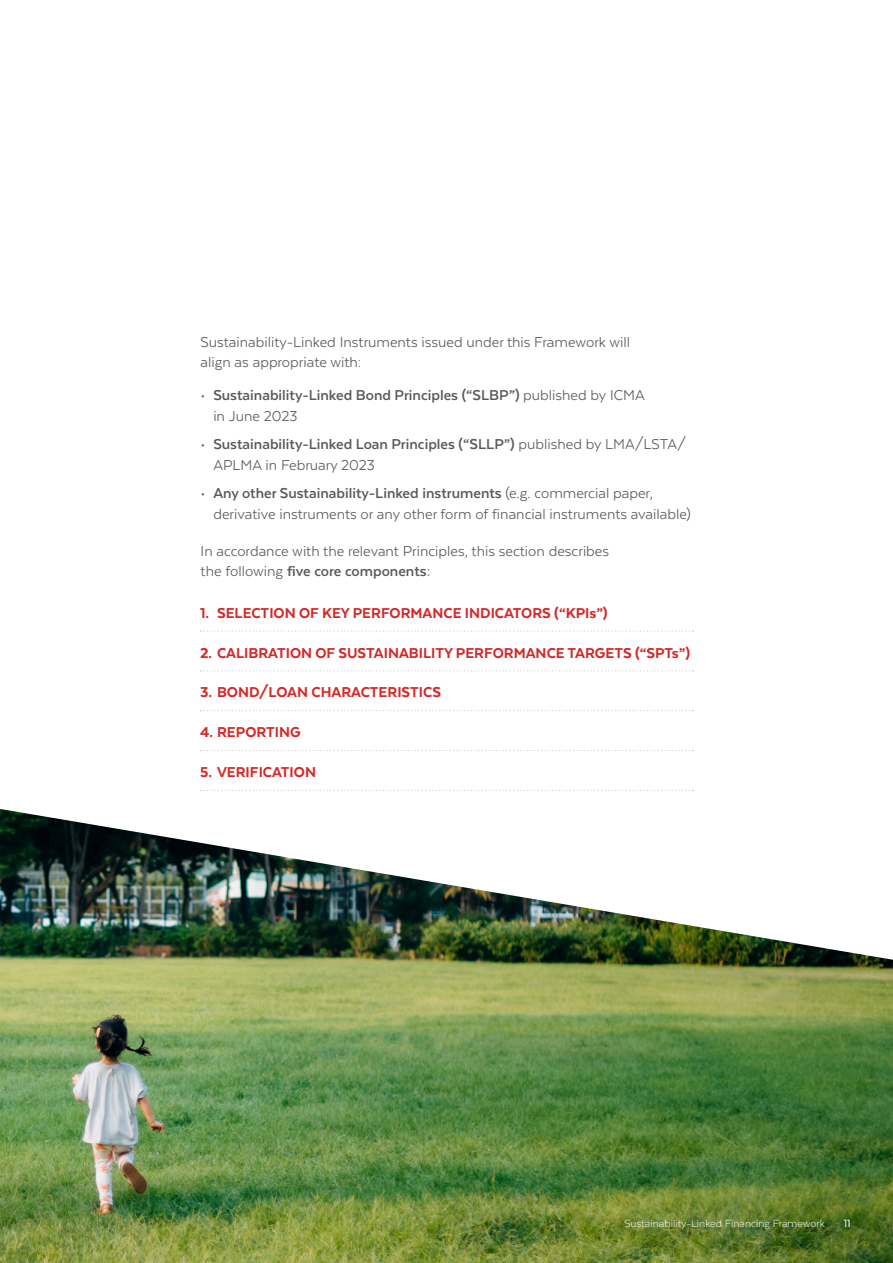
<style>
.page{position:relative;width:893px;height:1263px;background:#fff}
.page>*{position:absolute;margin:0;border:0;box-sizing:border-box;transform-origin:0 0}
.BODY{font:16.5px/20.1px "Texta";color:#58595b}
.t1{font:700 16.5px/20.2px "Texta";color:#58595b}
.HEADER_5_red{font:800 16.5px "Texta";color:#d62828}
.t2{font:300 12px "Texta";color:#fff}
.s1{font-weight:400}
.s2{font-weight:700}
</style>
<div class="page">
<img style="left:0;top:809px;width:893px;height:454px">
<svg style="left:201px;top:630px;width:493px;height:1px"></svg>
<svg style="left:201px;top:670px;width:493px;height:1px"></svg>
<svg style="left:201px;top:710px;width:493px;height:1px"></svg>
<svg style="left:201px;top:750px;width:493px;height:1px"></svg>
<svg style="left:201px;top:790px;width:493px;height:1px"></svg>
<p class="BODY" style="left:201px;top:332px;width:431px">Sustainability-Linked Instruments issued under this Framework will align as appropriate with:</p>
<p class="t1" style="left:213px;top:385px;width:433px;text-indent:-13px"><span class="s1">•</span> Sustainability-Linked Bond Principles (“SLBP”) <span class="s1">published by ICMA in June 2023</span></p>
<p class="t1" style="left:213px;top:434px;width:474px;text-indent:-13px"><span class="s1">•</span> Sustainability-Linked Loan Principles (“SLLP”) <span class="s1">published by LMA/LSTA/<br>APLMA in February 2023</span></p>
<p class="BODY" style="left:213px;top:483px;width:479px;text-indent:-13px">• <span class="s2">Any other Sustainability-Linked instruments</span> (e.g. commercial paper, derivative instruments or any other form of financial instruments available)</p>
<p class="BODY" style="left:201px;top:541px;width:410px">In accordance with the relevant Principles, this section describes the following <span class="s2">five core components:</span></p>
<p class="HEADER_5_red" style="left:200px;top:604px;width:409px">1. SELECTION OF KEY PERFORMANCE INDICATORS (“KPIs”)</p>
<p class="HEADER_5_red" style="left:200px;top:644px;width:492px">2. CALIBRATION OF SUSTAINABILITY PERFORMANCE TARGETS (“SPTs”)</p>
<p class="HEADER_5_red" style="left:200px;top:684px;width:243px">3. BOND/LOAN CHARACTERISTICS</p>
<p class="HEADER_5_red" style="left:200px;top:724px;width:102px">4. REPORTING</p>
<p class="HEADER_5_red" style="left:200px;top:763px;width:117px">5. VERIFICATION</p>
<p class="t2" style="left:624px;top:1217px;width:202px">Sustainability-Linked Financing Framework</p>
<p class="t2" style="left:844px;top:1217px;width:8px">11</p>
</div>
